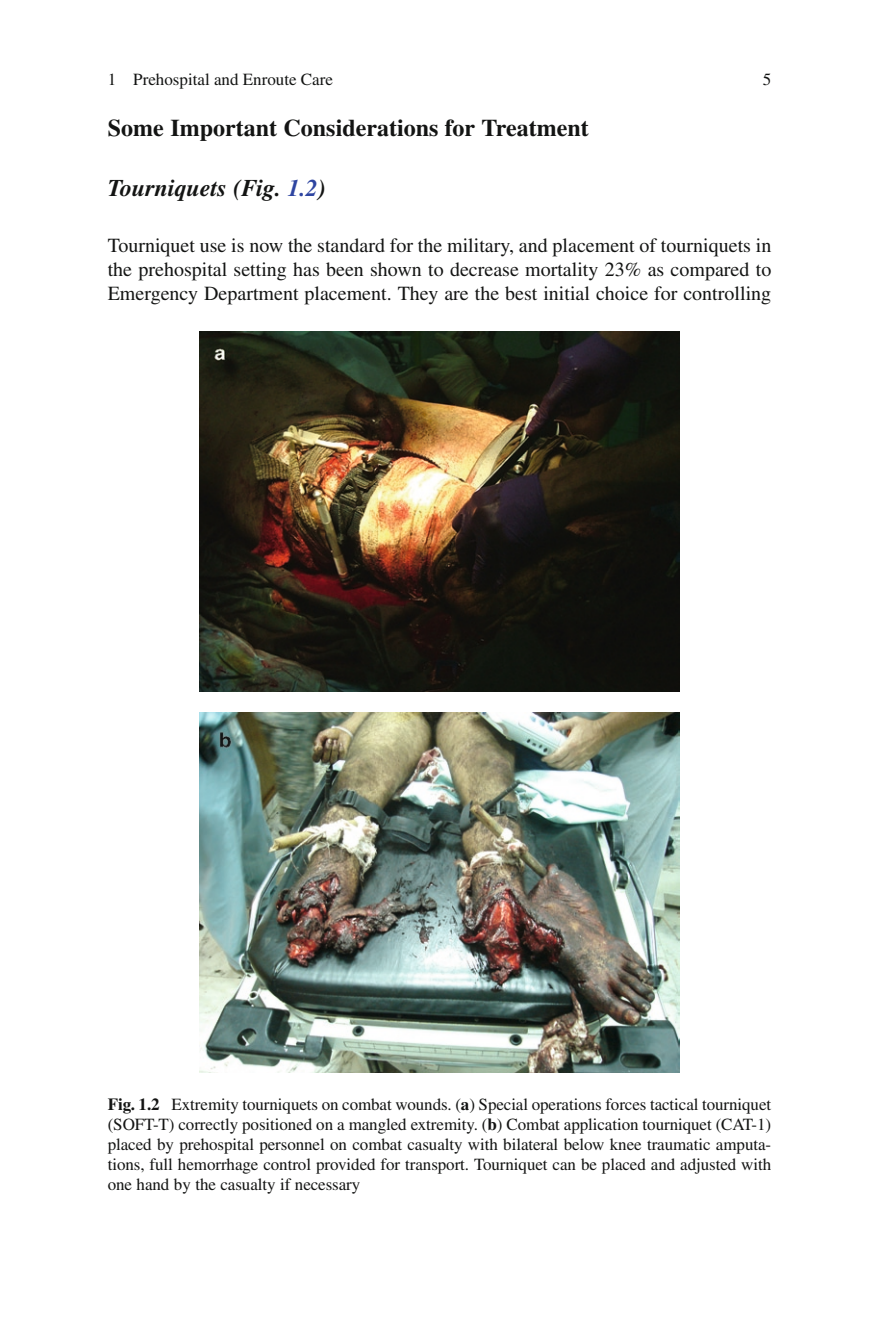
<style>
.page{position:relative;width:879px;height:1333px;background:#fff}
.page>*{position:absolute;margin:0;border:0;box-sizing:border-box;transform-origin:0 0}
.t1{font:700 24px "Times";color:#131413}
.t2{font:italic 700 24px "Times";color:#131413}
.t3{font:20px/24px "Times";color:#131413;text-align:justify}
.t4{font:17px/20px "Times";letter-spacing:-.005em;color:#131413;text-align:justify}
.s1{color:#2e45a1}
.s2{font-weight:700}
</style>
<div class="page">
<img style="left:199px;top:331px;width:480px;height:360px">
<img style="left:199px;top:712px;width:480px;height:360px">
<p class="t4" style="left:108px;top:70px;width:227px">1 Prehospital and Enroute Care</p>
<p class="t4" style="left:763px;top:70px;width:10px">5</p>
<h1 class="t1" style="left:108px;top:114px;width:482px">Some Important Considerations for Treatment</h1>
<h1 class="t2" style="left:108px;top:174px;width:219px">Tourniquets (Fig. <span class="s1">1.2</span>)</h1>
<p class="t3" style="left:108px;top:233px;width:665px">Tourniquet use is now the standard for the military, and placement of tourniquets in the prehospital setting has been shown to decrease mortality 23% as compared to Emergency Department placement. They are the best initial choice for controlling</p>
<p class="t4" style="left:108px;top:1093px;width:665px"><span class="s2">Fig. 1.2</span> Extremity tourniquets on combat wounds. (<span class="s2">a</span>) Special operations forces tactical tourniquet (SOFT-T) correctly positioned on a mangled extremity. (<span class="s2">b</span>) Combat application tourniquet (CAT-1) placed by prehospital personnel on combat casualty with bilateral below knee traumatic amputa&shy;tions, full hemorrhage control provided for transport. Tourniquet can be placed and adjusted with one hand by the casualty if necessary</p>
</div>
